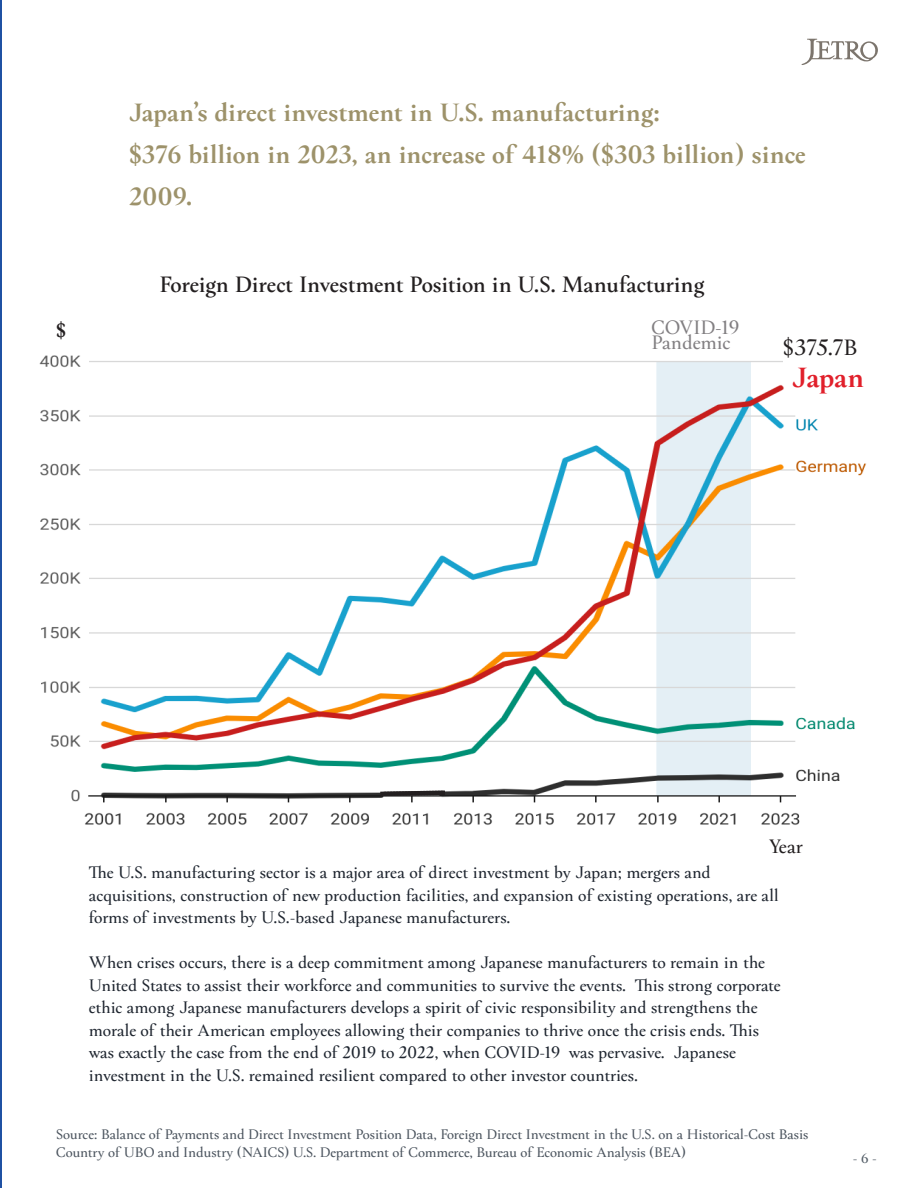
<style>
.page{position:relative;width:918px;height:1188px;background:#fff}
.page>*{position:absolute;margin:0;border:0;box-sizing:border-box;transform-origin:0 0}
.paragraph-c{font:800 30px "Hermann";letter-spacing:-.02em;color:#e1202b}
.t1{font:800 27px/42px "Hermann";letter-spacing:-.005em;color:#9d926a}
.paragraph-c-2{font:600 24px "Hermann";letter-spacing:-.015em;color:#231f20}
.t2{font:24px "Hermann";color:#231f20}
.paragraph-c-3{font:21px/15.8px "Hermann";letter-spacing:-.01em;color:#827f82}
.paragraph-c-4{font:21px "Hermann";color:#231f20}
.paragraph-c-5{font:800 21px "Hermann";color:#231f20}
.t3{font:18px/22.5px "Hermann";letter-spacing:-.01em;color:#1e252f}
.paragraph-c-6{font:15px/18px "Hermann";letter-spacing:-.015em;color:#4b545e}
.t4{font:15px "Hermann";color:#535d67}
</style>
<div class="page">
<svg style="left:801px;top:39px;width:77px;height:26px"></svg>
<hr style="left:0;top:0;width:1px;height:1188px;background:#1f51a3">
<img style="left:39px;top:355px;width:827px;height:470px">
<svg style="left:379px;top:789px;width:68px;height:9px"></svg>
<div style="left:859px;top:360px;width:34px;height:38px;background:#fff"></div>
<div style="left:786px;top:363px;width:78px;height:35px;background:#fff"></div>
<div style="left:783px;top:335px;width:102px;height:29px;background:#fff"></div>
<div style="left:652px;top:316px;width:102px;height:40px;background:#fff"></div>
<p class="t1" style="left:129px;top:90px;width:678px">Japan’s direct investment in U.S. manufacturing:<br>$376 billion in 2023, an increase of 418% ($303 billion) since<br>2009.</p>
<p class="paragraph-c-5" style="left:56px;top:315px;width:12px">$</p>
<p class="paragraph-c-2" style="left:159px;top:267px;width:547px">Foreign Direct Investment Position in U.S. Manufacturing</p>
<p class="paragraph-c-3" style="left:652px;top:317px;width:89px">COVID-19<br>Pandemic</p>
<p class="t2" style="left:783px;top:330px;width:76px">$375.7B</p>
<p class="paragraph-c" style="left:792px;top:356px;width:74px">Japan</p>
<p class="paragraph-c-4" style="left:769px;top:832px;width:35px">Year</p>
<p class="t3" style="left:89px;top:860px;width:691px">The U.S. manufacturing sector is a major area of direct investment by Japan; mergers and acquisitions, construction of new production facilities, and expansion of existing operations, are all forms of investments by U.S.-based Japanese manufacturers.</p>
<p class="t3" style="left:89px;top:950px;width:693px">When crises occurs, there is a deep commitment among Japanese manufacturers to remain in the United States to assist their workforce and communities to survive the events. This strong corporate ethic among Japanese manufacturers develops a spirit of civic responsibility and strengthens the morale of their American employees allowing their companies to thrive once the crisis ends. This was exactly the case from the end of 2019 to 2022, when COVID-19 was pervasive. Japanese investment in the U.S. remained resilient compared to other investor countries.</p>
<p class="paragraph-c-6" style="left:56px;top:1124px;width:754px">Source: Balance of Payments and Direct Investment Position Data, Foreign Direct Investment in the U.S. on a Historical-Cost Basis<br>Country of UBO and Industry (NAICS) U.S. Department of Commerce, Bureau of Economic Analysis (BEA)</p>
<p class="t4" style="left:853px;top:1148px;width:26px">- 6 -</p>
</div>
